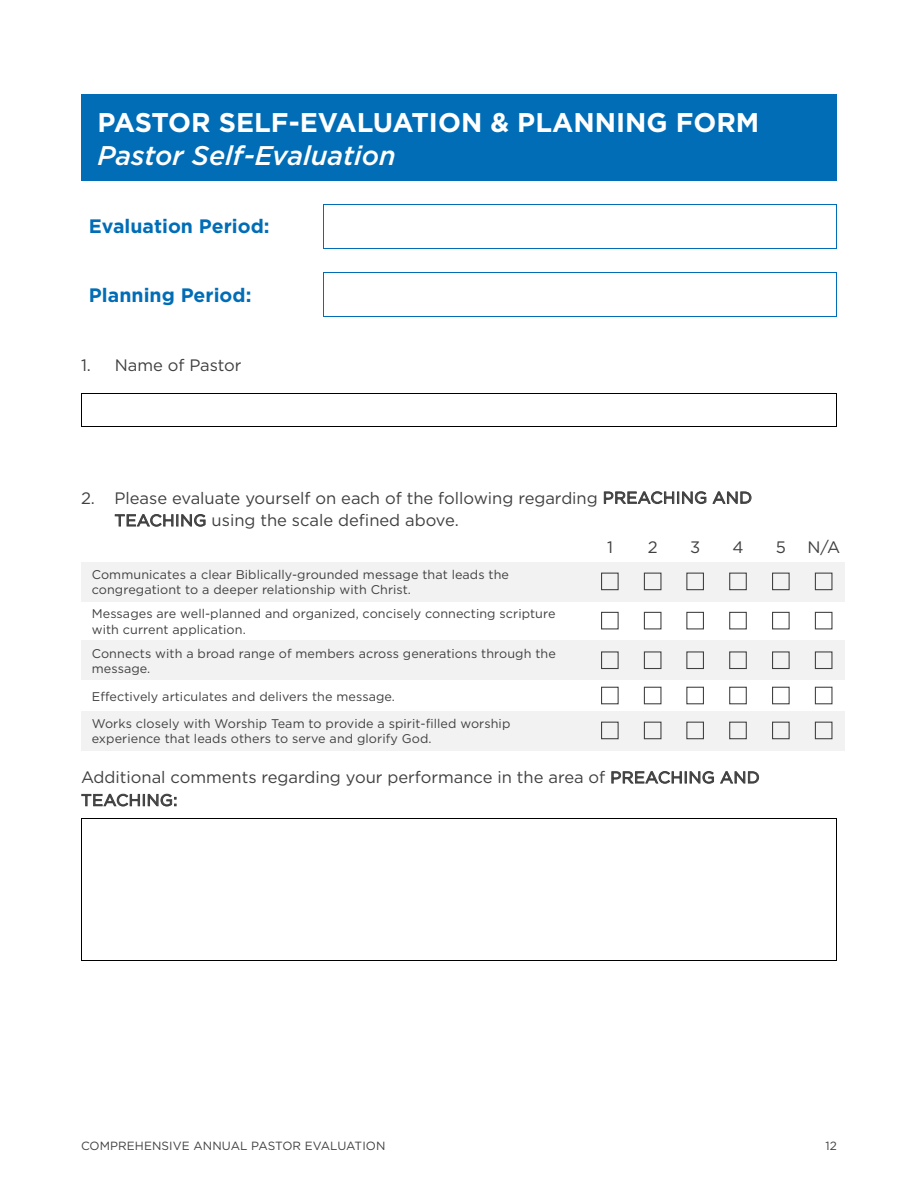
<style>
.page{position:relative;width:918px;height:1188px;background:#fff}
.page>*{position:absolute;margin:0;border:0;box-sizing:border-box;transform-origin:0 0}
.t1{font:700 27px "Gotham";color:#fff}
.t2{font:italic 500 27px "Gotham";color:#fff}
.t3{font:700 19.5px "Gotham";color:#006db6}
.t4{font:16.5px/22.6px "Gotham";color:#404040}
.t5{font:16.2px "Gotham";letter-spacing:.02em;color:#404040}
.t6{font:12.6px/15.1px "Gotham";letter-spacing:.005em;color:#404040}
.t7{font:11.85px "Gotham";letter-spacing:.005em;color:#404040}
.s1{font-size:16.2px}
</style>
<div class="page">
<hr style="left:324px;top:204px;width:512px;height:1px;background:#006db6">
<hr style="left:323px;top:204px;width:1px;height:44px;background:#006db6">
<hr style="left:836px;top:204px;width:1px;height:44px;background:#006db6">
<hr style="left:325px;top:248px;width:511px;height:1px;background:#006db6">
<hr style="left:325px;top:272px;width:511px;height:1px;background:#006db6">
<hr style="left:323px;top:273px;width:1px;height:43px;background:#006db6">
<hr style="left:324px;top:316px;width:512px;height:1px;background:#006db6">
<hr style="left:836px;top:273px;width:1px;height:43px;background:#006db6">
<hr style="left:82px;top:393px;width:754px;height:1px;background:#000">
<hr style="left:81px;top:394px;width:1px;height:33px;background:#000">
<hr style="left:82px;top:427px;width:754px;height:1px;background:#000">
<hr style="left:836px;top:394px;width:1px;height:33px;background:#000">
<div style="left:81px;top:562px;width:11px;height:40px;background:#f2f2f2"></div>
<div style="left:92px;top:562px;width:486px;height:40px;background:#f2f2f2"></div>
<div style="left:578px;top:562px;width:11px;height:40px;background:#f2f2f2"></div>
<div style="left:589px;top:562px;width:42px;height:40px;background:#f2f2f2"></div>
<div style="left:601px;top:573px;width:18px;height:17px;border:1px solid #404040"></div>
<div style="left:631px;top:562px;width:43px;height:40px;background:#f2f2f2"></div>
<div style="left:644px;top:573px;width:18px;height:17px;border:1px solid #404040"></div>
<div style="left:674px;top:562px;width:43px;height:40px;background:#f2f2f2"></div>
<div style="left:686px;top:573px;width:18px;height:17px;border:1px solid #404040"></div>
<div style="left:717px;top:562px;width:43px;height:40px;background:#f2f2f2"></div>
<div style="left:729px;top:573px;width:18px;height:17px;border:1px solid #404040"></div>
<div style="left:760px;top:562px;width:42px;height:40px;background:#f2f2f2"></div>
<div style="left:772px;top:573px;width:18px;height:17px;border:1px solid #404040"></div>
<div style="left:802px;top:562px;width:43px;height:40px;background:#f2f2f2"></div>
<div style="left:815px;top:573px;width:17px;height:17px;border:1px solid #404040"></div>
<div style="left:601px;top:612px;width:18px;height:17px;border:1px solid #404040"></div>
<div style="left:644px;top:612px;width:18px;height:17px;border:1px solid #404040"></div>
<div style="left:686px;top:612px;width:18px;height:17px;border:1px solid #404040"></div>
<div style="left:729px;top:612px;width:18px;height:17px;border:1px solid #404040"></div>
<div style="left:772px;top:612px;width:18px;height:17px;border:1px solid #404040"></div>
<div style="left:815px;top:612px;width:17px;height:17px;border:1px solid #404040"></div>
<div style="left:81px;top:641px;width:11px;height:39px;background:#f2f2f2"></div>
<div style="left:92px;top:645px;width:486px;height:15px;background:#f2f2f2"></div>
<div style="left:92px;top:660px;width:486px;height:16px;background:#f2f2f2"></div>
<div style="left:578px;top:641px;width:11px;height:39px;background:#f2f2f2"></div>
<div style="left:589px;top:641px;width:42px;height:39px;background:#f2f2f2"></div>
<div style="left:601px;top:651px;width:18px;height:18px;border:1px solid #404040"></div>
<div style="left:631px;top:641px;width:43px;height:39px;background:#f2f2f2"></div>
<div style="left:644px;top:651px;width:18px;height:18px;border:1px solid #404040"></div>
<div style="left:674px;top:641px;width:43px;height:39px;background:#f2f2f2"></div>
<div style="left:686px;top:651px;width:18px;height:18px;border:1px solid #404040"></div>
<div style="left:717px;top:641px;width:43px;height:39px;background:#f2f2f2"></div>
<div style="left:729px;top:651px;width:18px;height:18px;border:1px solid #404040"></div>
<div style="left:760px;top:641px;width:42px;height:39px;background:#f2f2f2"></div>
<div style="left:772px;top:651px;width:18px;height:18px;border:1px solid #404040"></div>
<div style="left:802px;top:641px;width:43px;height:39px;background:#f2f2f2"></div>
<div style="left:815px;top:651px;width:17px;height:18px;border:1px solid #404040"></div>
<hr style="left:92px;top:641px;width:486px;height:4px;background:#f2f2f2">
<hr style="left:92px;top:676px;width:486px;height:4px;background:#f2f2f2">
<div style="left:601px;top:687px;width:18px;height:17px;border:1px solid #404040"></div>
<div style="left:644px;top:687px;width:18px;height:17px;border:1px solid #404040"></div>
<div style="left:686px;top:687px;width:18px;height:17px;border:1px solid #404040"></div>
<div style="left:729px;top:687px;width:18px;height:17px;border:1px solid #404040"></div>
<div style="left:772px;top:687px;width:18px;height:17px;border:1px solid #404040"></div>
<div style="left:815px;top:687px;width:17px;height:17px;border:1px solid #404040"></div>
<div style="left:81px;top:711px;width:11px;height:40px;background:#f2f2f2"></div>
<div style="left:92px;top:716px;width:486px;height:15px;background:#f2f2f2"></div>
<div style="left:92px;top:731px;width:486px;height:15px;background:#f2f2f2"></div>
<div style="left:578px;top:711px;width:11px;height:40px;background:#f2f2f2"></div>
<div style="left:589px;top:711px;width:42px;height:40px;background:#f2f2f2"></div>
<div style="left:601px;top:722px;width:18px;height:17px;border:1px solid #404040"></div>
<div style="left:631px;top:711px;width:43px;height:40px;background:#f2f2f2"></div>
<div style="left:644px;top:722px;width:18px;height:17px;border:1px solid #404040"></div>
<div style="left:674px;top:711px;width:43px;height:40px;background:#f2f2f2"></div>
<div style="left:686px;top:722px;width:18px;height:17px;border:1px solid #404040"></div>
<div style="left:717px;top:711px;width:43px;height:40px;background:#f2f2f2"></div>
<div style="left:729px;top:722px;width:18px;height:17px;border:1px solid #404040"></div>
<div style="left:760px;top:711px;width:42px;height:40px;background:#f2f2f2"></div>
<div style="left:772px;top:722px;width:18px;height:17px;border:1px solid #404040"></div>
<div style="left:802px;top:711px;width:43px;height:40px;background:#f2f2f2"></div>
<div style="left:815px;top:722px;width:17px;height:17px;border:1px solid #404040"></div>
<div style="left:92px;top:711px;width:486px;height:5px;background:#f2f2f2"></div>
<div style="left:92px;top:746px;width:486px;height:5px;background:#f2f2f2"></div>
<hr style="left:82px;top:818px;width:754px;height:1px;background:#000">
<hr style="left:81px;top:819px;width:1px;height:141px;background:#000">
<hr style="left:82px;top:960px;width:754px;height:1px;background:#000">
<hr style="left:836px;top:819px;width:1px;height:141px;background:#000">
<div style="left:81px;top:94px;width:756px;height:87px;background:#006db6"></div>
<h1 class="t1" style="left:98px;top:105px;width:663px">PASTOR SELF-EVALUATION &amp; PLANNING FORM</h1>
<h1 class="t2" style="left:98px;top:138px;width:300px">Pastor Self-Evaluation</h1>
<h2 class="t3" style="left:89px;top:213px;width:182px">Evaluation Period:</h2>
<h2 class="t3" style="left:89px;top:282px;width:164px">Planning Period:</h2>
<h3 class="t4" style="left:81px;top:354px;width:162px">1. Name of Pastor</h3>
<h3 class="t4" style="left:114px;top:486px;width:639px;text-indent:-33px">2. Please evaluate yourself on each of the following regarding <span class="s1">PREACHING AND<br>TEACHING</span> using the scale defined above.</h3>
<h3 class="t4" style="left:607px;top:535px;width:7px">1</h3>
<h3 class="t4" style="left:648px;top:535px;width:11px">2</h3>
<h3 class="t4" style="left:690px;top:535px;width:12px">3</h3>
<h3 class="t4" style="left:733px;top:535px;width:13px">4</h3>
<h3 class="t4" style="left:776px;top:535px;width:12px">5</h3>
<h3 class="t4" style="left:808px;top:535px;width:34px">N/A</h3>
<p class="t6" style="left:92px;top:567px;width:419px">Communicates a clear Biblically-grounded message that leads the congregationt to a deeper relationship with Christ.</p>
<p class="t6" style="left:92px;top:606px;width:465px">Messages are well-planned and organized, concisely connecting scripture with current application.</p>
<p class="t6" style="left:92px;top:645px;width:466px">Connects with a broad range of members across generations through the message.</p>
<p class="t6" style="left:92px;top:682px;width:420px;line-height:27.8px">Effectively articulates and delivers the message.<br>Works closely with Worship Team to provide a spirit-filled worship</p>
<p class="t6" style="left:92px;top:731px;width:341px">experience that leads others to serve and glorify God.</p>
<h3 class="t4" style="left:81px;top:766px;width:680px">Additional comments regarding your performance in the area of <span class="s1">PREACHING AND</span></h3>
<p class="t5" style="left:81px;top:790px;width:98px">TEACHING:</p>
<p class="t7" style="left:81px;top:1138px;width:306px">COMPREHENSIVE ANNUAL PASTOR EVALUATION</p>
<p class="t7" style="left:825px;top:1138px;width:13px">12</p>
</div>
